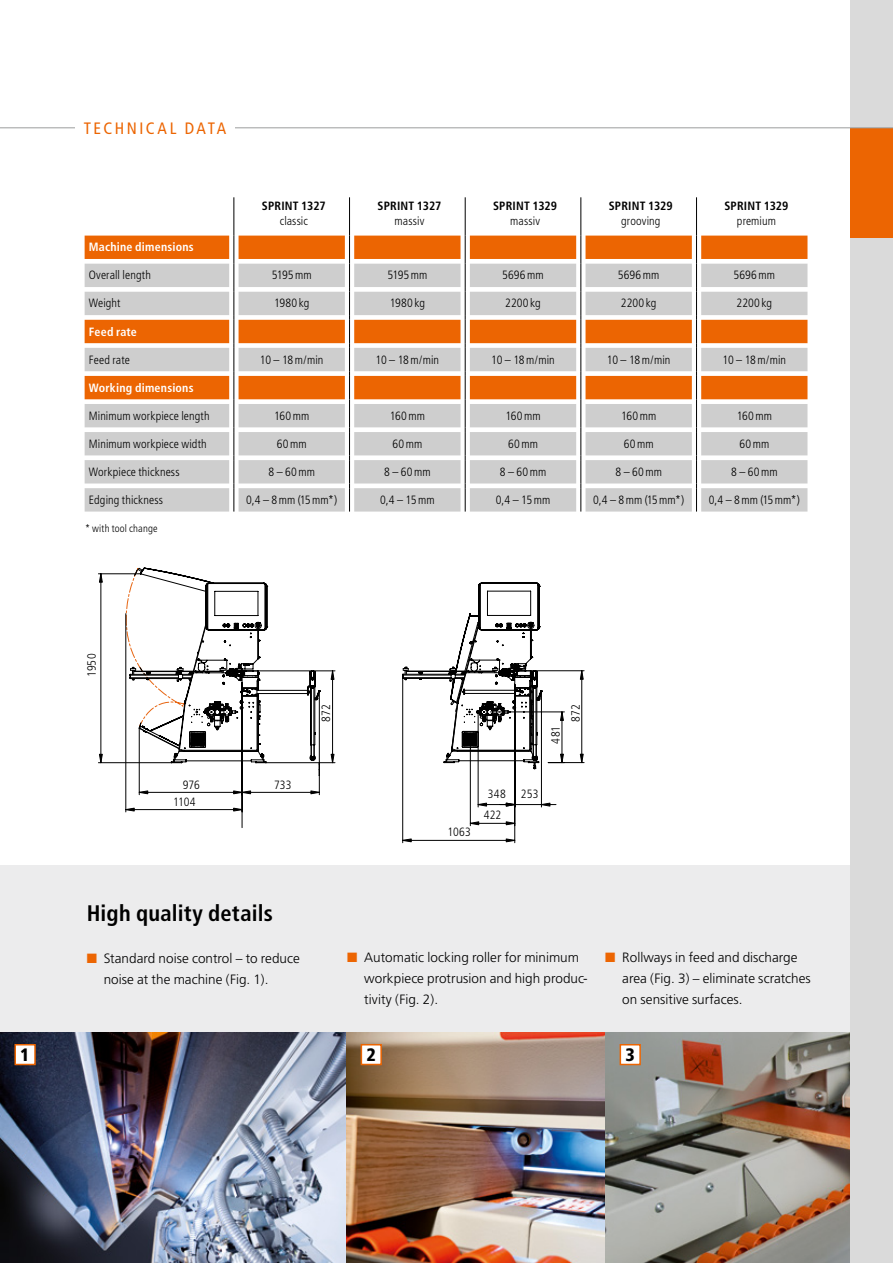
<style>
.page{position:relative;width:893px;height:1263px;background:#fff}
.page>*{position:absolute;margin:0;border:0;box-sizing:border-box;transform-origin:0 0}
.t1{font:700 condensed 22.5px "Frutiger";letter-spacing:.005em;color:#000}
.t2{font:900 condensed 18px "Frutiger";color:#000}
.t3{font:condensed 16.5px "Frutiger";letter-spacing:.15em;color:#ec6502}
.t4{font:300 13.5px/21px "Frutiger";color:#000}
.t5{font:300 condensed 12px "Frutiger";letter-spacing:.01em;color:#000}
.t6{font:700 condensed 12px "Frutiger";letter-spacing:.015em;color:#000}
.t7{font:700 condensed 12px "Frutiger";letter-spacing:.015em;color:#fff}
.t8{font:300 condensed 10.5px "Frutiger";letter-spacing:.015em;color:#000}
.s1{color:#ec6502}
</style>
<div class="page">
<div style="left:0;top:865px;width:850px;height:398px;background:#ececed"></div>
<img style="left:0;top:1032px;width:850px;height:231px">
<div style="left:850px;top:0;width:43px;height:1263px;background:#dadada"></div>
<div style="left:850px;top:128px;width:43px;height:110px;background:#ec6502"></div>
<svg style="left:0;top:127px;width:893px;height:2px"></svg>
<svg style="left:402px;top:582px;width:140px;height:187px"></svg>
<hr style="left:541px;top:691px;width:1px;height:116px;background:#000">
<hr style="left:402px;top:679px;width:1px;height:164px;background:#000">
<hr style="left:514px;top:684px;width:1px;height:159px;background:#000">
<hr style="left:403px;top:840px;width:112px;height:1px;background:#000">
<hr style="left:490px;top:712px;width:74px;height:1px;background:#000">
<hr style="left:562px;top:712px;width:1px;height:51px;background:#000">
<hr style="left:526px;top:670px;width:58px;height:1px;background:#000">
<hr style="left:548px;top:762px;width:36px;height:1px;background:#000">
<hr style="left:581px;top:671px;width:1px;height:92px;background:#000">
<hr style="left:478px;top:712px;width:1px;height:95px;background:#000">
<hr style="left:478px;top:804px;width:37px;height:1px;background:#000">
<hr style="left:470px;top:749px;width:1px;height:77px;background:#000">
<hr style="left:470px;top:823px;width:45px;height:1px;background:#000">
<svg style="left:403px;top:839px;width:8px;height:3px"></svg>
<svg style="left:506px;top:839px;width:9px;height:3px"></svg>
<svg style="left:560px;top:712px;width:2px;height:8px"></svg>
<svg style="left:560px;top:754px;width:4px;height:8px"></svg>
<svg style="left:580px;top:671px;width:3px;height:8px"></svg>
<svg style="left:580px;top:754px;width:3px;height:9px"></svg>
<svg style="left:478px;top:803px;width:9px;height:3px"></svg>
<svg style="left:500px;top:803px;width:56px;height:3px"></svg>
<svg style="left:470px;top:822px;width:9px;height:3px"></svg>
<svg style="left:506px;top:822px;width:8px;height:3px"></svg>
<svg style="left:98px;top:567px;width:237px;height:254px"></svg>
<svg style="left:85px;top:236px;width:722px;height:28px;fill:#ec6502"></svg>
<svg style="left:85px;top:264px;width:722px;height:248px;fill:#cecece"></svg>
<hr style="left:234px;top:197px;width:1px;height:39px;background:#000">
<svg style="left:234px;top:236px;width:1px;height:276px"></svg>
<hr style="left:349px;top:197px;width:1px;height:39px;background:#000">
<svg style="left:349px;top:236px;width:1px;height:276px"></svg>
<hr style="left:465px;top:197px;width:1px;height:39px;background:#000">
<svg style="left:465px;top:236px;width:1px;height:276px"></svg>
<hr style="left:581px;top:197px;width:1px;height:39px;background:#000">
<svg style="left:581px;top:236px;width:1px;height:276px"></svg>
<hr style="left:696px;top:197px;width:1px;height:39px;background:#000">
<svg style="left:696px;top:236px;width:1px;height:276px"></svg>
<div style="left:14px;top:1044px;width:22px;height:21px;background:#fff;border:2px solid #ec6502"></div>
<div style="left:361px;top:1044px;width:21px;height:21px;background:#fff;border:2px solid #ec6502"></div>
<div style="left:620px;top:1044px;width:21px;height:21px;background:#fff;border:2px solid #ec6502"></div>
<div style="left:75px;top:113px;width:160px;height:29px;background:#fff"></div>
<h3 class="t3" style="left:84px;top:118px;width:144px">TECHNICAL DATA</h3>
<p class="t6" style="left:262px;top:198px;width:65px">SPRINT 1327</p>
<p class="t5" style="left:280px;top:214px;width:30px">classic</p>
<p class="t6" style="left:377px;top:198px;width:65px">SPRINT 1327</p>
<p class="t5" style="left:395px;top:214px;width:31px">massiv</p>
<p class="t6" style="left:493px;top:198px;width:66px">SPRINT 1329</p>
<p class="t5" style="left:510px;top:214px;width:31px">massiv</p>
<p class="t6" style="left:609px;top:198px;width:66px">SPRINT 1329</p>
<p class="t5" style="left:621px;top:214px;width:41px">grooving</p>
<p class="t6" style="left:724px;top:198px;width:66px">SPRINT 1329</p>
<p class="t5" style="left:737px;top:214px;width:41px">premium</p>
<p class="t7" style="left:89px;top:240px;width:106px">Machine dimensions</p>
<p class="t5" style="left:89px;top:268px;width:64px">Overall length</p>
<p class="t5" style="left:272px;top:268px;width:42px">5195mm</p>
<p class="t5" style="left:387px;top:268px;width:42px">5195mm</p>
<p class="t5" style="left:502px;top:268px;width:43px">5696mm</p>
<p class="t5" style="left:618px;top:268px;width:43px">5696mm</p>
<p class="t5" style="left:733px;top:268px;width:43px">5696mm</p>
<p class="t5" style="left:89px;top:297px;width:33px">Weight</p>
<p class="t5" style="left:274px;top:297px;width:37px">1980kg</p>
<p class="t5" style="left:390px;top:297px;width:37px">1980kg</p>
<p class="t5" style="left:505px;top:297px;width:37px">2200 kg</p>
<p class="t5" style="left:621px;top:297px;width:37px">2200 kg</p>
<p class="t5" style="left:737px;top:297px;width:37px">2200 kg</p>
<p class="t7" style="left:89px;top:324px;width:50px">Feed rate</p>
<p class="t5" style="left:89px;top:353px;width:43px">Feed rate</p>
<p class="t5" style="left:260px;top:353px;width:65px">10 – 18m/min</p>
<p class="t5" style="left:376px;top:353px;width:65px">10 – 18m/min</p>
<p class="t5" style="left:491px;top:353px;width:65px">10 – 18m/min</p>
<p class="t5" style="left:607px;top:353px;width:65px">10 – 18m/min</p>
<p class="t5" style="left:723px;top:353px;width:65px">10 – 18m/min</p>
<p class="t7" style="left:89px;top:380px;width:106px">Working dimensions</p>
<p class="t5" style="left:89px;top:409px;width:122px">Minimum workpiece length</p>
<p class="t5" style="left:274px;top:409px;width:37px">160mm</p>
<p class="t5" style="left:390px;top:409px;width:37px">160mm</p>
<p class="t5" style="left:505px;top:409px;width:37px">160mm</p>
<p class="t5" style="left:621px;top:409px;width:37px">160mm</p>
<p class="t5" style="left:737px;top:409px;width:37px">160mm</p>
<p class="t5" style="left:89px;top:437px;width:119px">Minimum workpiece width</p>
<p class="t5" style="left:277px;top:437px;width:31px">60mm</p>
<p class="t5" style="left:392px;top:437px;width:31px">60mm</p>
<p class="t5" style="left:508px;top:437px;width:31px">60mm</p>
<p class="t5" style="left:624px;top:437px;width:31px">60mm</p>
<p class="t5" style="left:739px;top:437px;width:31px">60mm</p>
<p class="t5" style="left:89px;top:465px;width:92px">Workpiece thickness</p>
<p class="t5" style="left:268px;top:465px;width:48px">8 – 60mm</p>
<p class="t5" style="left:384px;top:465px;width:48px">8 – 60mm</p>
<p class="t5" style="left:500px;top:465px;width:48px">8 – 60mm</p>
<p class="t5" style="left:615px;top:465px;width:48px">8 – 60mm</p>
<p class="t5" style="left:731px;top:465px;width:48px">8 – 60mm</p>
<p class="t5" style="left:89px;top:493px;width:76px">Edging thickness</p>
<p class="t5" style="left:246px;top:493px;width:93px">0,4 – 8mm (15mm*)</p>
<p class="t5" style="left:380px;top:493px;width:56px">0,4 – 15mm</p>
<p class="t5" style="left:496px;top:493px;width:56px">0,4 – 15mm</p>
<p class="t5" style="left:593px;top:493px;width:93px">0,4 – 8mm (15mm*)</p>
<p class="t5" style="left:709px;top:493px;width:93px">0,4 – 8mm (15mm*)</p>
<p class="t8" style="left:85px;top:522px;width:74px">* with tool change</p>
<p class="t5" style="left:85px;top:677px;width:25px;rotate:-90deg">1950</p>
<p class="t5" style="left:183px;top:778px;width:19px">976</p>
<p class="t5" style="left:274px;top:778px;width:19px">733</p>
<p class="t5" style="left:173px;top:795px;width:24px">1104</p>
<p class="t5" style="left:319px;top:722px;width:19px;rotate:-90deg">872</p>
<p class="t5" style="left:569px;top:722px;width:19px;rotate:-90deg">872</p>
<p class="t5" style="left:549px;top:744px;width:19px;rotate:-90deg">481</p>
<p class="t5" style="left:447px;top:825px;width:25px">1063</p>
<p class="t5" style="left:488px;top:787px;width:20px">348</p>
<p class="t5" style="left:521px;top:787px;width:19px">253</p>
<p class="t5" style="left:484px;top:808px;width:19px">422</p>
<h1 class="t1" style="left:87px;top:900px;width:188px">High quality details</h1>
<p class="t4" style="left:104px;top:948px;width:198px;text-indent:-17px"><span class="s1">■</span> Standard noise control – to reduce noise at the machine (Fig. 1).</p>
<p class="t4" style="left:364px;top:947px;width:225px;text-indent:-17px"><span class="s1">■</span> Automatic locking roller for minimum workpiece protrusion and high produc&shy;tivity (Fig. 2).</p>
<p class="t4" style="left:622px;top:947px;width:190px;text-indent:-17px"><span class="s1">■</span> Rollways in feed and discharge area (Fig. 3) – eliminate scratches on sensitive surfaces.</p>
<h2 class="t2" style="left:20px;top:1043px;width:11px">1</h2>
<h2 class="t2" style="left:366px;top:1043px;width:11px">2</h2>
<h2 class="t2" style="left:625px;top:1043px;width:11px">3</h2>
</div>
